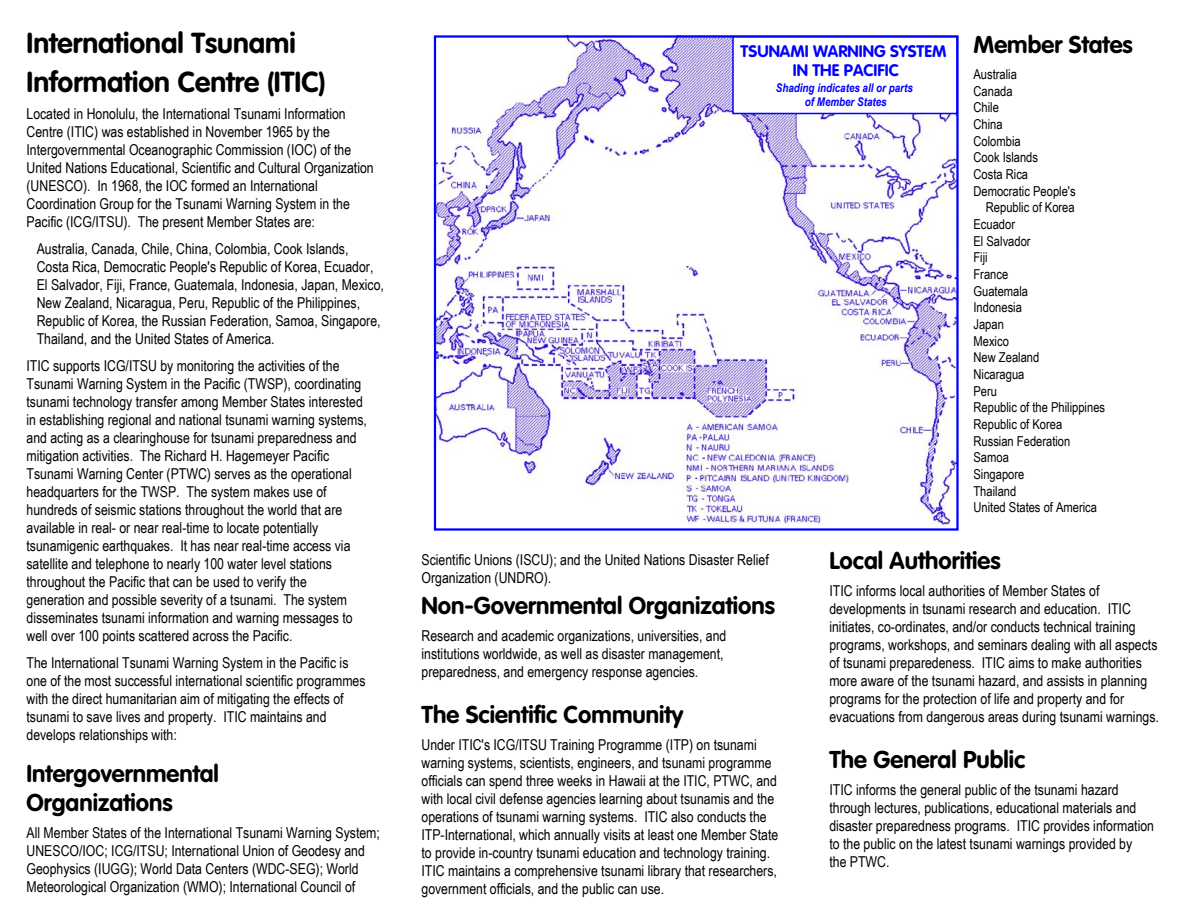
<style>
.page{position:relative;width:1188px;height:918px;background:#fff}
.page>*{position:absolute;margin:0;border:0;box-sizing:border-box;transform-origin:0 0}
.t1{font:700 28.5px/38.7px "VAG Rounded";color:#000}
.t2{font:700 24px/28.5px "VAG Rounded";color:#000}
.t3{font:700 16.5px/19.5px "VAG Rounded";color:#00f;text-align:center}
.t4{font:15px/18px "Arial Narrow";color:#000}
.t5{font:13.65px "Arial Narrow";color:#000}
.t6{font:italic 700 12px/14.2px "Arial Narrow";color:#00f;text-align:center}
</style>
<div class="page">
<img style="left:437px;top:38px;width:519px;height:490px">
<div style="left:732px;top:36px;width:226px;height:78px;background:#fff;border:2px solid #00f"></div>
<div style="left:434px;top:35px;width:525px;height:496px;border:2px solid #00f"></div>
<h1 class="t1" style="left:27px;top:25px;width:301px">International Tsunami<br>Information Centre (ITIC)</h1>
<p class="t4" style="left:27px;top:104px;width:349px">Located in Honolulu, the International Tsunami Information Centre (ITIC) was established in November 1965 by the Intergovernmental Oceanographic Commission (IOC) of the United Nations Educational, Scientific and Cultural Organization (UNESCO). In 1968, the IOC formed an International Coordination Group for the Tsunami Warning System in the Pacific (ICG/ITSU). The present Member States are:</p>
<p class="t4" style="left:37px;top:239px;width:349px">Australia, Canada, Chile, China, Colombia, Cook Islands, Costa Rica, Democratic People's Republic of Korea, Ecuador, El Salvador, Fiji, France, Guatemala, Indonesia, Japan, Mexico, New Zealand, Nicaragua, Peru, Republic of the Philippines, Republic of Korea, the Russian Federation, Samoa, Singapore, Thailand, and the United States of America.</p>
<p class="t4" style="left:27px;top:356px;width:342px">ITIC supports ICG/ITSU by monitoring the activities of the Tsunami Warning System in the Pacific (TWSP), coordinating tsunami technology transfer among Member States interested in establishing regional and national tsunami warning systems, and acting as a clearinghouse for tsunami preparedness and mitigation activities. The Richard H. Hagemeyer Pacific Tsunami Warning Center (PTWC) serves as the operational headquarters for the TWSP. The system makes use of hundreds of seismic stations throughout the world that are available in real- or near real-time to locate potentially tsunamigenic earthquakes. It has near real-time access via satellite and telephone to nearly 100 water level stations throughout the Pacific that can be used to verify the generation and possible severity of a tsunami. The system disseminates tsunami information and warning messages to well over 100 points scattered across the Pacific.</p>
<p class="t4" style="left:27px;top:653px;width:341px">The International Tsunami Warning System in the Pacific is one of the most successful international scientific programmes with the direct humanitarian aim of mitigating the effects of tsunami to save lives and property. ITIC maintains and develops relationships with:</p>
<h2 class="t2" style="left:27px;top:761px;width:194px">Intergovernmental<br>Organizations</h2>
<p class="t4" style="left:27px;top:824px;width:355px">All Member States of the International Tsunami Warning System; UNESCO/IOC; ICG/ITSU; International Union of Geodesy and Geophysics (IUGG); World Data Centers (WDC-SEG); World Meteorological Organization (WMO); International Council of</p>
<p class="t3" style="left:741px;top:42px;width:207px">TSUNAMI WARNING SYSTEM<br>IN THE PACIFIC</p>
<p class="t6" style="left:776px;top:81px;width:138px">Shading indicates all or parts of Member States</p>
<h2 class="t2" style="left:974px;top:32px;width:161px">Member States</h2>
<p class="t5" style="left:974px;top:66px;width:45px">Australia</p>
<p class="t5" style="left:974px;top:83px;width:41px">Canada</p>
<p class="t5" style="left:974px;top:100px;width:27px">Chile</p>
<p class="t5" style="left:974px;top:116px;width:31px">China</p>
<p class="t5" style="left:974px;top:133px;width:49px">Colombia</p>
<p class="t5" style="left:974px;top:150px;width:66px">Cook Islands</p>
<p class="t5" style="left:974px;top:166px;width:56px">Costa Rica</p>
<p class="t5" style="left:974px;top:183px;width:104px">Democratic People's</p>
<p class="t5" style="left:986px;top:200px;width:90px">Republic of Korea</p>
<p class="t5" style="left:974px;top:216px;width:43px">Ecuador</p>
<p class="t5" style="left:974px;top:233px;width:59px">El Salvador</p>
<p class="t5" style="left:974px;top:250px;width:16px">Fiji</p>
<p class="t5" style="left:974px;top:266px;width:36px">France</p>
<p class="t5" style="left:974px;top:283px;width:56px">Guatemala</p>
<p class="t5" style="left:974px;top:300px;width:50px">Indonesia</p>
<p class="t5" style="left:974px;top:316px;width:32px">Japan</p>
<p class="t5" style="left:974px;top:333px;width:37px">Mexico</p>
<p class="t5" style="left:974px;top:350px;width:67px">New Zealand</p>
<p class="t5" style="left:974px;top:366px;width:52px">Nicaragua</p>
<p class="t5" style="left:974px;top:383px;width:25px">Peru</p>
<p class="t5" style="left:974px;top:400px;width:133px">Republic of the Philippines</p>
<p class="t5" style="left:974px;top:416px;width:90px">Republic of Korea</p>
<p class="t5" style="left:974px;top:433px;width:98px">Russian Federation</p>
<p class="t5" style="left:974px;top:450px;width:37px">Samoa</p>
<p class="t5" style="left:974px;top:466px;width:52px">Singapore</p>
<p class="t5" style="left:974px;top:483px;width:44px">Thailand</p>
<p class="t5" style="left:974px;top:500px;width:125px">United States of America</p>
<p class="t4" style="left:421px;top:550px;width:349px">Scientific Unions (ISCU); and the United Nations Disaster Relief<br>Organization (UNDRO).</p>
<h2 class="t2" style="left:421px;top:592px;width:355px">Non-Governmental Organizations</h2>
<p class="t4" style="left:421px;top:627px;width:306px">Research and academic organizations, universities, and institutions worldwide, as well as disaster management, preparedness, and emergency response agencies.</p>
<h2 class="t2" style="left:421px;top:701px;width:263px">The Scientific Community</h2>
<p class="t4" style="left:421px;top:735px;width:358px">Under ITIC's ICG/ITSU Training Programme (ITP) on tsunami warning systems, scientists, engineers, and tsunami programme officials can spend three weeks in Hawaii at the ITIC, PTWC, and with local civil defense agencies learning about tsunamis and the operations of tsunami warning systems. ITIC also conducts the ITP-International, which annually visits at least one Member State to provide in-country tsunami education and technology training.<br>ITIC maintains a comprehensive tsunami library that researchers, government officials, and the public can use.</p>
<h2 class="t2" style="left:829px;top:548px;width:173px">Local Authorities</h2>
<p class="t4" style="left:829px;top:582px;width:331px">ITIC informs local authorities of Member States of developments in tsunami research and education. ITIC initiates, co-ordinates, and/or conducts technical training programs, workshops, and seminars dealing with all aspects of tsunami preparedeness. ITIC aims to make authorities more aware of the tsunami hazard, and assists in planning programs for the protection of life and property and for evacuations from dangerous areas during tsunami warnings.</p>
<h2 class="t2" style="left:829px;top:746px;width:197px">The General Public</h2>
<p class="t4" style="left:829px;top:781px;width:326px">ITIC informs the general public of the tsunami hazard through lectures, publications, educational materials and disaster preparedness programs. ITIC provides information to the public on the latest tsunami warnings provided by<br>the PTWC.</p>
</div>
